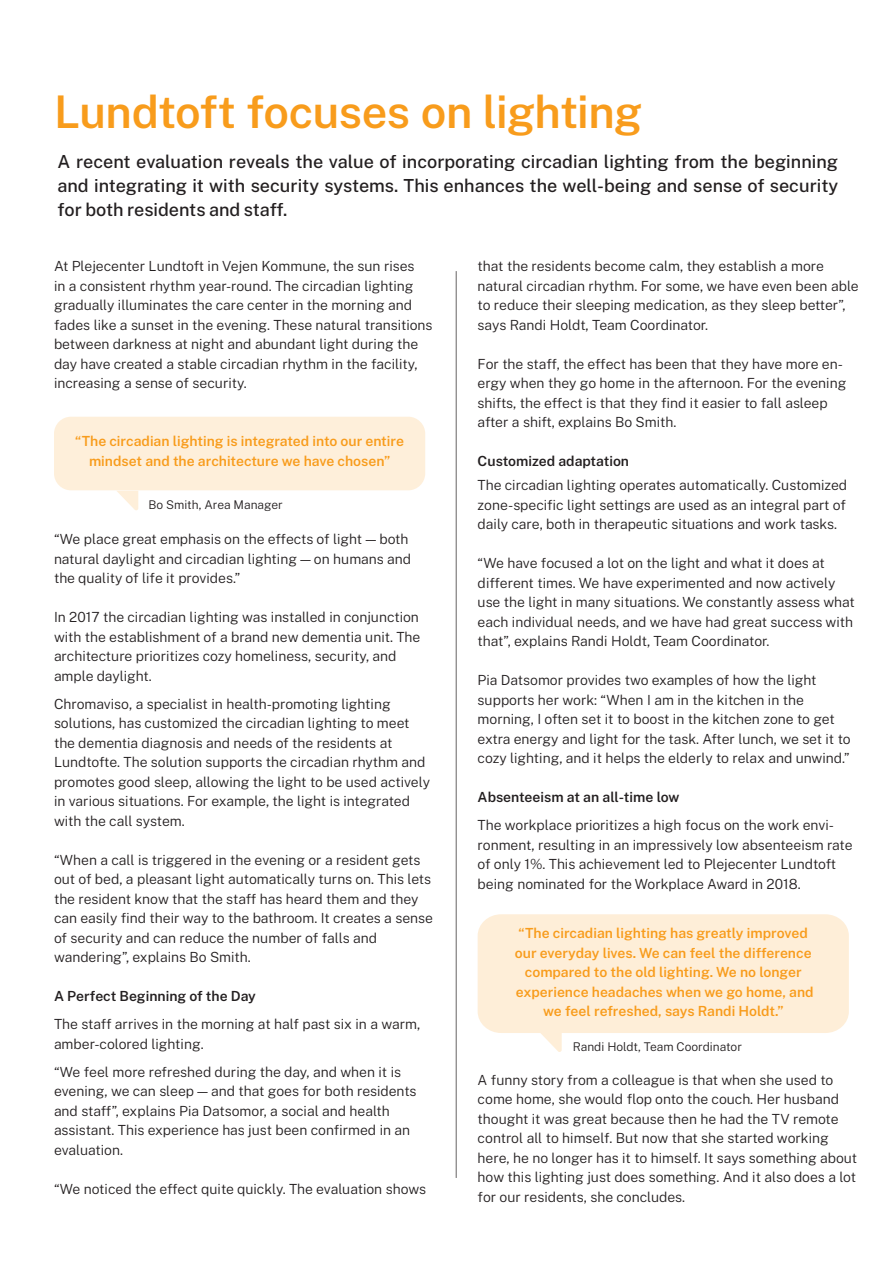
<style>
.page{position:relative;width:893px;height:1263px;background:#fff}
.page>*{position:absolute;margin:0;border:0;box-sizing:border-box;transform-origin:0 0}
.t1{font:600 45px "Public Sans";letter-spacing:-.015em;color:#f89c1c}
.Brødtekst{font:500 18px/24px "Public Sans";color:#231f20;text-align:justify}
.t2{font:300 13.95px/19.5px "Public Sans";color:#231f20}
.t3{font:600 13.95px/19.5px "Public Sans";color:#f89c1c;text-align:center}
.t4{font:600 13.95px "Public Sans";color:#231f20}
.t5{font:300 12px "Public Sans";color:#231f20}
</style>
<div class="page">
<hr style="left:456px;top:271px;width:1px;height:907px;background:#231f20">
<div style="left:54px;top:417px;width:371px;height:73px;background:#feefda;border-radius:17px"></div>
<svg style="left:117px;top:491px;width:21px;height:20px"></svg>
<div style="left:478px;top:914px;width:371px;height:119px;background:#feeed8;border-radius:22px"></div>
<svg style="left:541px;top:1033px;width:21px;height:19px"></svg>
<p class="t1" style="left:54px;top:82px;width:590px">Lundtoft focuses on lighting</p>
<p class="Brødtekst" style="left:58px;top:149px;width:782px">A recent evaluation reveals the value of incorporating circadian lighting from the beginning and integrating it with security systems. This enhances the well-being and sense of security for both residents and staff.</p>
<p class="t2" style="left:54px;top:256px;width:380px">At Plejecenter Lundtoft in Vejen Kommune, the sun rises<br>in a consistent rhythm year-round. The circadian lighting gradually illuminates the care center in the morning and fades like a sunset in the evening. These natural transitions between darkness at night and abundant light during the day have created a stable circadian rhythm in the facility, increasing a sense of security.</p>
<p class="t3" style="left:75px;top:431px;width:330px">“The circadian lighting is integrated into our entire mindset and the architecture we have chosen”</p>
<p class="t5" style="left:148px;top:496px;width:136px">Bo Smith, Area Manager</p>
<p class="t2" style="left:54px;top:529px;width:359px">“We place great emphasis on the effects of light — both natural daylight and circadian lighting — on humans and the quality of life it provides.”</p>
<p class="t2" style="left:54px;top:607px;width:368px">In 2017 the circadian lighting was installed in conjunction with the establishment of a brand new dementia unit. The architecture prioritizes cozy homeliness, security, and ample daylight.</p>
<p class="t2" style="left:54px;top:693px;width:377px">Chromaviso, a specialist in health-promoting lighting solutions, has customized the circadian lighting to meet the dementia diagnosis and needs of the residents at Lundtofte. The solution supports the circadian rhythm and promotes good sleep, allowing the light to be used actively in various situations. For example, the light is integrated with the call system.</p>
<p class="t2" style="left:54px;top:849px;width:380px">“When a call is triggered in the evening or a resident gets out of bed, a pleasant light automatically turns on. This lets the resident know that the staff has heard them and they can easily find their way to the bathroom. It creates a sense of security and can reduce the number of falls and wandering”, explains Bo Smith.</p>
<p class="t4" style="left:54px;top:987px;width:203px">A Perfect Beginning of the Day</p>
<p class="t2" style="left:54px;top:1014px;width:368px">The staff arrives in the morning at half past six in a warm, amber-colored lighting.</p>
<p class="t2" style="left:54px;top:1061px;width:364px">“We feel more refreshed during the day, and when it is evening, we can sleep — and that goes for both residents and staff”, explains Pia Datsomor, a social and health assistant. This experience has just been confirmed in an evaluation.</p>
<p class="t2" style="left:54px;top:1178px;width:374px">“We noticed the effect quite quickly. The evaluation shows</p>
<p class="t2" style="left:478px;top:256px;width:383px">that the residents become calm, they establish a more natural circadian rhythm. For some, we have even been able to reduce their sleeping medication, as they sleep better”, says Randi Holdt, Team Coordinator.</p>
<p class="t2" style="left:478px;top:353px;width:370px">For the staff, the effect has been that they have more en&shy;ergy when they go home in the afternoon. For the evening shifts, the effect is that they find it easier to fall asleep after a shift, explains Bo Smith.</p>
<p class="t4" style="left:478px;top:452px;width:153px">Customized adaptation</p>
<p class="t2" style="left:478px;top:475px;width:371px;text-align:justify">The circadian lighting operates automatically. Customized zone-specific light settings are used as an integral part of daily care, both in therapeutic situations and work tasks.</p>
<p class="t2" style="left:478px;top:553px;width:379px">“We have focused a lot on the light and what it does at different times. We have experimented and now actively use the light in many situations. We constantly assess what each individual needs, and we have had great success with that”, explains Randi Holdt, Team Coordinator.</p>
<p class="t2" style="left:478px;top:670px;width:375px">Pia Datsomor provides two examples of how the light supports her work: “When I am in the kitchen in the morning, I often set it to boost in the kitchen zone to get extra energy and light for the task. After lunch, we set it to cozy lighting, and it helps the elderly to relax and unwind.”</p>
<p class="t4" style="left:478px;top:788px;width:203px">Absenteeism at an all-time low</p>
<p class="t2" style="left:478px;top:815px;width:376px">The workplace prioritizes a high focus on the work envi&shy;ronment, resulting in an impressively low absenteeism rate of only 1%. This achievement led to Plejecenter Lundtoft being nominated for the Workplace Award in 2018.</p>
<p class="t3" style="left:519px;top:923px;width:291px">“The circadian lighting has greatly improved</p>
<p class="t3" style="left:515px;top:942px;width:298px">our everyday lives. We can feel the difference compared to the old lighting. We no longer</p>
<p class="t3" style="left:516px;top:981px;width:299px">experience headaches when we go home, and</p>
<p class="t3" style="left:543px;top:1001px;width:242px">we feel refreshed, says Randi Holdt.”</p>
<p class="t5" style="left:573px;top:1039px;width:171px">Randi Holdt, Team Coordinator</p>
<p class="t2" style="left:478px;top:1069px;width:381px">A funny story from a colleague is that when she used to come home, she would flop onto the couch. Her husband thought it was great because then he had the TV remote control all to himself. But now that she started working here, he no longer has it to himself. It says something about how this lighting just does something. And it also does a lot for our residents, she concludes.</p>
</div>
